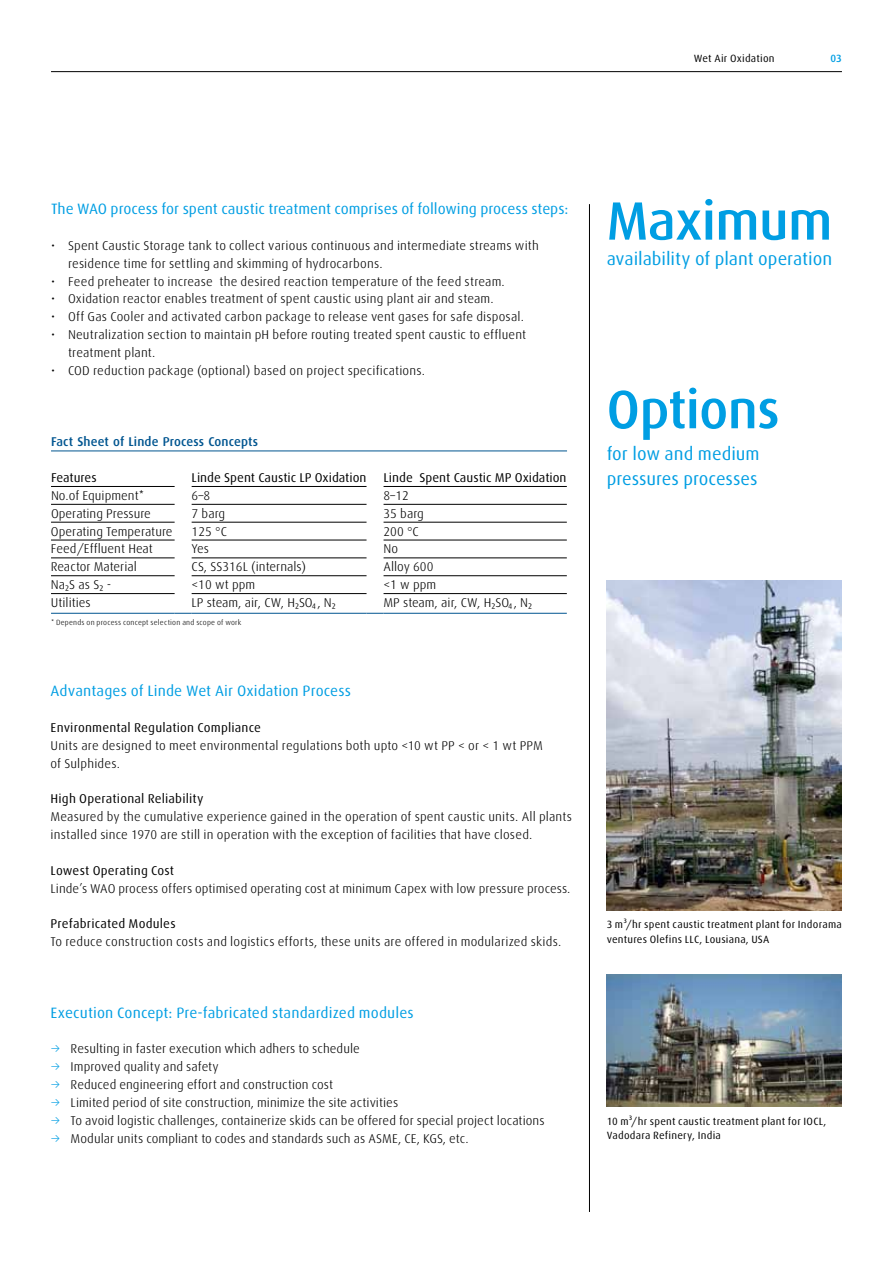
<style>
.page{position:relative;width:893px;height:1263px;background:#fff}
.page>*{position:absolute;margin:0;border:0;box-sizing:border-box;transform-origin:0 0}
.t1{font:500 54px "Linde Dax Global";letter-spacing:-.01em;color:#009ee3}
.t2{font:18px/25.2px "Linde Dax Global";letter-spacing:-.005em;color:#009ee3}
.t3{font:15px "Linde Dax Global";color:#009ee3}
.t4{font:300 12.75px/17.9px "Linde Dax Global";letter-spacing:.005em;color:#000}
.t5{font:12.75px "Linde Dax Global";letter-spacing:.005em;color:#000}
.t6{font:500 12.75px "Linde Dax Global";letter-spacing:.015em;color:#005590}
.t7{font:10.5px/14.7px "Linde Dax Global";letter-spacing:.02em;color:#000}
.t8{font:500 10.5px "Linde Dax Global";color:#009ee3}
.t9{font:300 7.5px "Linde Dax Global";letter-spacing:.025em;color:#000}
.s1{color:#009ee3}
</style>
<div class="page">
<hr style="left:51px;top:71px;width:791px;height:1px;background:#000">
<hr style="left:51px;top:451px;width:516px;height:1px;background:#005590">
<hr style="left:589px;top:204px;width:1px;height:1008px;background:#000">
<hr style="left:51px;top:613px;width:124px;height:1px;background:#005590">
<svg style="left:175px;top:613px;width:17px;height:1px"></svg>
<hr style="left:192px;top:613px;width:175px;height:1px;background:#005590">
<svg style="left:367px;top:613px;width:17px;height:1px"></svg>
<hr style="left:384px;top:613px;width:183px;height:1px;background:#005590">
<hr style="left:51px;top:504px;width:124px;height:1px;background:#000">
<hr style="left:192px;top:504px;width:175px;height:1px;background:#000">
<hr style="left:384px;top:504px;width:183px;height:1px;background:#000">
<hr style="left:51px;top:522px;width:124px;height:1px;background:#000">
<hr style="left:192px;top:522px;width:175px;height:1px;background:#000">
<hr style="left:384px;top:522px;width:183px;height:1px;background:#000">
<hr style="left:51px;top:540px;width:124px;height:1px;background:#000">
<hr style="left:192px;top:540px;width:175px;height:1px;background:#000">
<hr style="left:384px;top:540px;width:183px;height:1px;background:#000">
<hr style="left:51px;top:558px;width:124px;height:1px;background:#000">
<hr style="left:192px;top:558px;width:175px;height:1px;background:#000">
<hr style="left:384px;top:558px;width:183px;height:1px;background:#000">
<hr style="left:51px;top:575px;width:124px;height:1px;background:#000">
<hr style="left:192px;top:575px;width:175px;height:1px;background:#000">
<hr style="left:384px;top:575px;width:183px;height:1px;background:#000">
<hr style="left:51px;top:593px;width:124px;height:1px;background:#000">
<hr style="left:192px;top:593px;width:175px;height:1px;background:#000">
<hr style="left:384px;top:593px;width:183px;height:1px;background:#000">
<hr style="left:192px;top:486px;width:175px;height:1px;background:#000">
<hr style="left:384px;top:486px;width:183px;height:1px;background:#000">
<hr style="left:51px;top:486px;width:124px;height:1px;background:#000">
<img style="left:607px;top:580px;width:235px;height:330px">
<img style="left:607px;top:974px;width:235px;height:133px">
<p class="t7" style="left:694px;top:51px;width:82px">Wet Air Oxidation</p>
<p class="t8" style="left:830px;top:52px;width:13px">03</p>
<p class="t3" style="left:51px;top:200px;width:519px">The WAO process for spent caustic treatment comprises of following process steps:</p>
<p class="t4" style="left:68px;top:237px;width:472px;text-indent:-17px">• Spent Caustic Storage tank to collect various continuous and intermediate streams with residence time for settling and skimming of hydrocarbons.</p>
<p class="t4" style="left:51px;top:272px;width:455px">• Feed preheater to increase the desired reaction temperature of the feed stream.</p>
<p class="t4" style="left:51px;top:290px;width:444px">• Oxidation reactor enables treatment of spent caustic using plant air and steam.</p>
<p class="t4" style="left:51px;top:308px;width:474px">• Off Gas Cooler and activated carbon package to release vent gases for safe disposal.</p>
<p class="t4" style="left:68px;top:326px;width:460px;text-indent:-17px">• Neutralization section to maintain pH before routing treated spent caustic to effluent treatment plant.</p>
<p class="t4" style="left:51px;top:362px;width:375px">• COD reduction package (optional) based on project specifications.</p>
<p class="t6" style="left:51px;top:434px;width:209px">Fact Sheet of Linde Process Concepts</p>
<p class="t5" style="left:51px;top:470px;width:47px">Features</p>
<p class="t5" style="left:192px;top:470px;width:176px">Linde Spent Caustic LP Oxidation</p>
<p class="t5" style="left:384px;top:470px;width:185px">Linde Spent Caustic MP Oxidation</p>
<p class="t4" style="left:51px;top:486px;width:95px">No.of Equipment*</p>
<p class="t4" style="left:192px;top:486px;width:20px">6–8</p>
<p class="t4" style="left:384px;top:486px;width:27px">8–12</p>
<p class="t4" style="left:51px;top:504px;width:101px">Operating Pressure</p>
<p class="t4" style="left:192px;top:504px;width:35px">7 barg</p>
<p class="t4" style="left:383px;top:504px;width:42px">35 barg</p>
<p class="t4" style="left:51px;top:522px;width:123px">Operating Temperature</p>
<p class="t4" style="left:192px;top:522px;width:37px">125 °C</p>
<p class="t4" style="left:383px;top:522px;width:37px">200 °C</p>
<p class="t4" style="left:51px;top:540px;width:103px">Feed/Effluent Heat</p>
<p class="t4" style="left:192px;top:540px;width:19px">Yes</p>
<p class="t4" style="left:383px;top:540px;width:16px">No</p>
<p class="t4" style="left:51px;top:558px;width:88px">Reactor Material</p>
<p class="t4" style="left:192px;top:558px;width:116px">CS, SS316L (internals)</p>
<p class="t4" style="left:383px;top:558px;width:52px">Alloy 600</p>
<p class="t4" style="left:51px;top:576px;width:62px">Na₂S as S₂ -</p>
<p class="t4" style="left:192px;top:576px;width:65px">&lt;10 wt ppm</p>
<p class="t4" style="left:383px;top:576px;width:54px">&lt;1 w ppm</p>
<p class="t4" style="left:51px;top:594px;width:41px">Utilities</p>
<p class="t4" style="left:192px;top:594px;width:146px">LP steam, air, CW, H₂SO₄ , N₂</p>
<p class="t4" style="left:383px;top:594px;width:150px">MP steam, air, CW, H₂SO₄ , N₂</p>
<p class="t9" style="left:51px;top:618px;width:192px">* Depends on process concept selection and scope of work</p>
<p class="t3" style="left:51px;top:682px;width:302px">Advantages of Linde Wet Air Oxidation Process</p>
<p class="t5" style="left:51px;top:720px;width:212px">Environmental Regulation Compliance</p>
<p class="t4" style="left:51px;top:736px;width:494px">Units are designed to meet environmental regulations both upto &lt;10 wt PP &lt; or &lt; 1 wt PPM of Sulphides.</p>
<p class="t5" style="left:51px;top:791px;width:155px">High Operational Reliability</p>
<p class="t4" style="left:51px;top:808px;width:523px">Measured by the cumulative experience gained in the operation of spent caustic units. All plants installed since 1970 are still in operation with the exception of facilities that have closed.</p>
<p class="t5" style="left:51px;top:863px;width:125px">Lowest Operating Cost</p>
<p class="t4" style="left:51px;top:879px;width:521px">Linde’s WAO process offers optimised operating cost at minimum Capex with low pressure process.</p>
<p class="t5" style="left:51px;top:916px;width:127px">Prefabricated Modules</p>
<p class="t4" style="left:51px;top:933px;width:512px">To reduce construction costs and logistics efforts, these units are offered in modularized skids.</p>
<p class="t3" style="left:51px;top:1004px;width:365px">Execution Concept: Pre-fabricated standardized modules</p>
<p class="t4" style="left:51px;top:1040px;width:311px"><span class="s1">→</span> Resulting in faster execution which adhers to schedule</p>
<p class="t4" style="left:51px;top:1058px;width:170px"><span class="s1">→</span> Improved quality and safety</p>
<p class="t4" style="left:51px;top:1076px;width:284px"><span class="s1">→</span> Reduced engineering effort and construction cost</p>
<p class="t4" style="left:51px;top:1093px;width:349px"><span class="s1">→</span> Limited period of site construction, minimize the site activities</p>
<p class="t4" style="left:51px;top:1111px;width:496px"><span class="s1">→</span> To avoid logistic challenges, containerize skids can be offered for special project locations</p>
<p class="t4" style="left:51px;top:1129px;width:420px"><span class="s1">→</span> Modular units compliant to codes and standards such as ASME, CE, KGS, etc.</p>
<h1 class="t1" style="left:607px;top:189px;width:227px">Maximum</h1>
<h2 class="t2" style="left:607px;top:246px;width:227px">availability of plant operation</h2>
<h1 class="t1" style="left:607px;top:378px;width:175px">Options</h1>
<h2 class="t2" style="left:607px;top:441px;width:155px">for low and medium pressures processes</h2>
<p class="t7" style="left:607px;top:917px;width:237px">3 m³/hr spent caustic treatment plant for Indorama ventures Olefins LLC, Lousiana, USA</p>
<p class="t7" style="left:607px;top:1114px;width:221px">10 m³/hr spent caustic treatment plant for IOCL,<br>Vadodara Refinery, India</p>
</div>
